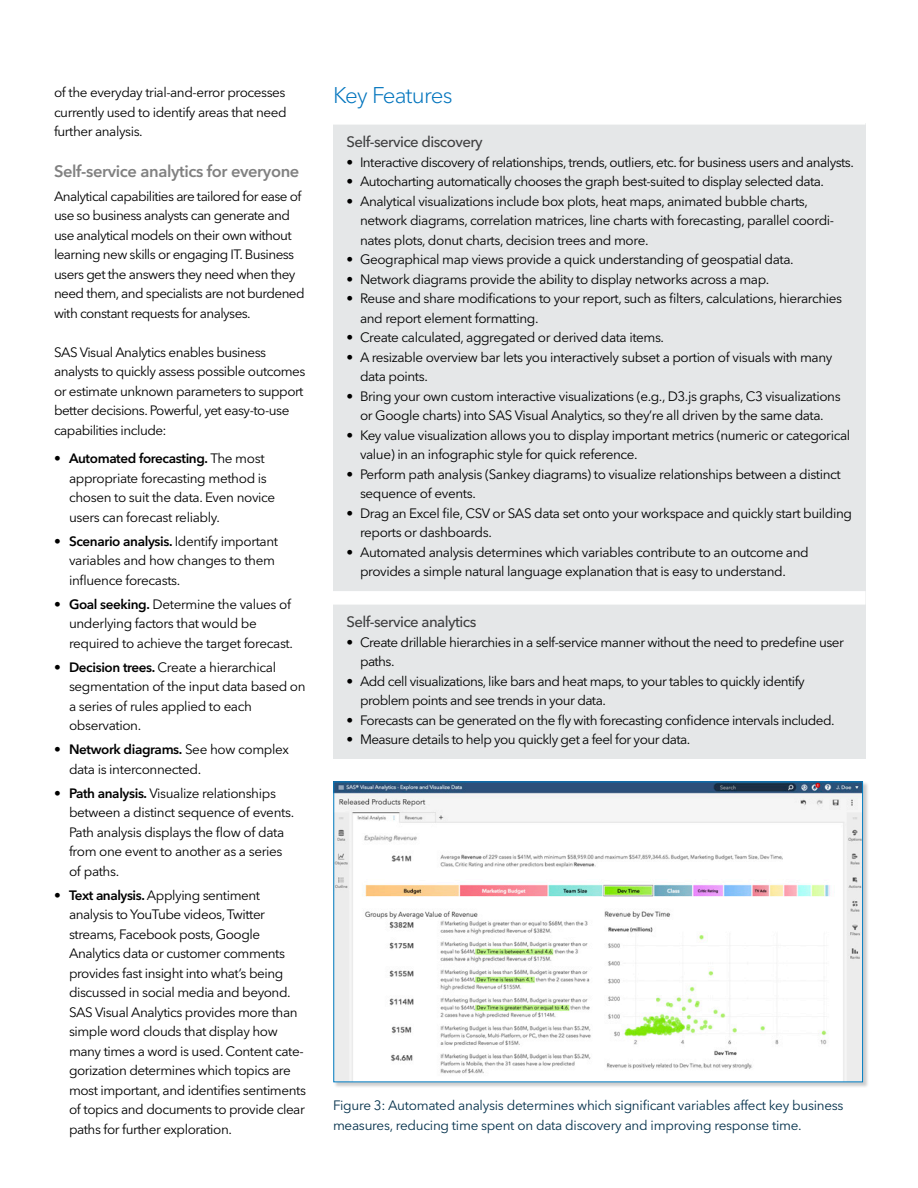
<style>
.page{position:relative;width:918px;height:1188px;background:#fff}
.page>*{position:absolute;margin:0;border:0;box-sizing:border-box;transform-origin:0 0}
.Subhead-1_Cobalt{font:300 22.5px "Avenir Next W1 G";letter-spacing:-.04em;color:#0074bd}
.Subhead-2_Slate{font:600 16.5px "Avenir Next W1 G";letter-spacing:-.02em;color:#818181}
.Key_Feature_Headline{font:500 15px "Avenir Next W1 G";letter-spacing:-.04em;color:#404041}
.Body{font:13.5px/19.5px "Avenir Next W1 G";letter-spacing:-.03em;color:#000}
.Body_before_bullet{font:13.5px/19.5px "Avenir Next W1 G";letter-spacing:-.04em;color:#000}
.Figure_Caption_-_col{font:13.5px/19.5px "Avenir Next W1 G";letter-spacing:-.02em;color:#03304b}
.s1{font-weight:600}
</style>
<div class="page">
<div style="left:333px;top:124px;width:533px;height:635px;background:#e5e7e8"></div>
<div style="left:333px;top:111px;width:533px;height:14px;background:#fff"></div>
<div style="left:333px;top:591px;width:533px;height:14px;background:#fff"></div>
<div style="left:333px;top:781px;width:536px;height:307px;background:#000;opacity:.2"></div>
<img style="left:335px;top:784px;width:526px;height:296px">
<div style="left:333px;top:782px;width:530px;height:300px;border:1px solid #007cc2"></div>
<p class="Body" style="left:54px;top:83px;width:234px;text-align:justify">of the everyday trial-and-error processes currently used to identify areas that need further analysis.</p>
<p class="Subhead-2_Slate" style="left:54px;top:161px;width:247px">Self-service analytics for everyone</p>
<p class="Body" style="left:54px;top:186px;width:252px">Analytical capabilities are tailored for ease of use so business analysts can generate and use analytical models on their own without learning new skills or engaging IT. Business users get the answers they need when they need them, and specialists are not burdened with constant requests for analyses.</p>
<p class="Body_before_bullet" style="left:54px;top:342px;width:253px">SAS Visual Analytics enables business analysts to quickly assess possible outcomes or estimate unknown parameters to support better decisions. Powerful, yet easy-to-use capabilities include:</p>
<p class="Body" style="left:69px;top:449px;width:208px;text-indent:-15px"><span class="s1">• Automated forecasting.</span> The most appropriate forecasting method is chosen to suit the data. Even novice users can forecast reliably.</p>
<p class="Body" style="left:69px;top:531px;width:211px;text-indent:-15px"><span class="s1">• Scenario analysis.</span> Identify important variables and how changes to them influence forecasts.</p>
<p class="Body" style="left:69px;top:594px;width:226px;text-indent:-15px"><span class="s1">• Goal seeking.</span> Determine the values of underlying factors that would be required to achieve the target forecast.</p>
<p class="Body" style="left:69px;top:657px;width:238px;text-indent:-15px"><span class="s1">• Decision trees.</span> Create a hierarchical segmentation of the input data based on a series of rules applied to each observation.</p>
<p class="Body" style="left:69px;top:740px;width:221px;text-indent:-15px"><span class="s1">• Network diagrams.</span> See how complex data is interconnected.</p>
<p class="Body" style="left:69px;top:783px;width:227px;text-indent:-15px"><span class="s1">• Path analysis.</span> Visualize relationships between a distinct sequence of events.<br>Path analysis displays the flow of data from one event to another as a series of paths.</p>
<p class="Body" style="left:69px;top:885px;width:238px;text-indent:-15px"><span class="s1">• Text analysis.</span> Applying sentiment analysis to YouTube videos, Twitter streams, Facebook posts, Google Analytics data or customer comments provides fast insight into what’s being discussed in social media and beyond.<br>SAS Visual Analytics provides more than simple word clouds that display how many times a word is used. Content cate&shy;gorization determines which topics are most important, and identifies sentiments of topics and documents to provide clear paths for further exploration.</p>
<p class="Subhead-1_Cobalt" style="left:333px;top:81px;width:121px">Key Features</p>
<p class="Key_Feature_Headline" style="left:346px;top:133px;width:138px">Self-service discovery</p>
<p class="Body" style="left:346px;top:152px;width:509px">• Interactive discovery of relationships, trends, outliers, etc. for business users and analysts.</p>
<p class="Body" style="left:346px;top:172px;width:479px">• Autocharting automatically chooses the graph best-suited to display selected data.</p>
<p class="Body" style="left:360px;top:191px;width:476px;text-indent:-14px">• Analytical visualizations include box plots, heat maps, animated bubble charts, network diagrams, correlation matrices, line charts with forecasting, parallel coordi&shy;nates plots, donut charts, decision trees and more.</p>
<p class="Body" style="left:346px;top:250px;width:449px">• Geographical map views provide a quick understanding of geospatial data.</p>
<p class="Body" style="left:346px;top:269px;width:424px">• Network diagrams provide the ability to display networks across a map.</p>
<p class="Body" style="left:360px;top:289px;width:484px;text-indent:-14px">• Reuse and share modifications to your report, such as filters, calculations, hierarchies and report element formatting.</p>
<p class="Body" style="left:346px;top:328px;width:319px">• Create calculated, aggregated or derived data items.</p>
<p class="Body" style="left:360px;top:347px;width:474px;text-indent:-14px">• A resizable overview bar lets you interactively subset a portion of visuals with many data points.</p>
<p class="Body" style="left:346px;top:386px;width:496px;text-align:center">• Bring your own custom interactive visualizations (e.g., D3.js graphs, C3 visualizations or Google charts) into SAS Visual Analytics, so they’re all driven by the same data.</p>
<p class="Body" style="left:360px;top:425px;width:492px;text-indent:-14px">• Key value visualization allows you to display important metrics (numeric or categorical value) in an infographic style for quick reference.</p>
<p class="Body" style="left:360px;top:464px;width:482px;text-indent:-14px">• Perform path analysis (Sankey diagrams) to visualize relationships between a distinct sequence of events.</p>
<p class="Body" style="left:360px;top:503px;width:493px;text-indent:-14px">• Drag an Excel file, CSV or SAS data set onto your workspace and quickly start building reports or dashboards.</p>
<p class="Body" style="left:360px;top:542px;width:450px;text-indent:-14px">• Automated analysis determines which variables contribute to an outcome and provides a simple natural language explanation that is easy to understand.</p>
<p class="Key_Feature_Headline" style="left:346px;top:613px;width:131px">Self-service analytics</p>
<p class="Body" style="left:360px;top:632px;width:485px;text-indent:-14px">• Create drillable hierarchies in a self-service manner without the need to predefine user paths.</p>
<p class="Body" style="left:360px;top:671px;width:446px;text-indent:-14px">• Add cell visualizations, like bars and heat maps, to your tables to quickly identify problem points and see trends in your data.</p>
<p class="Body" style="left:346px;top:710px;width:490px">• Forecasts can be generated on the fly with forecasting confidence intervals included.</p>
<p class="Body" style="left:346px;top:730px;width:345px">• Measure details to help you quickly get a feel for your data.</p>
<p class="Figure_Caption_-_col" style="left:333px;top:1096px;width:512px">Figure 3: Automated analysis determines which significant variables affect key business measures, reducing time spent on data discovery and improving response time.</p>
</div>
